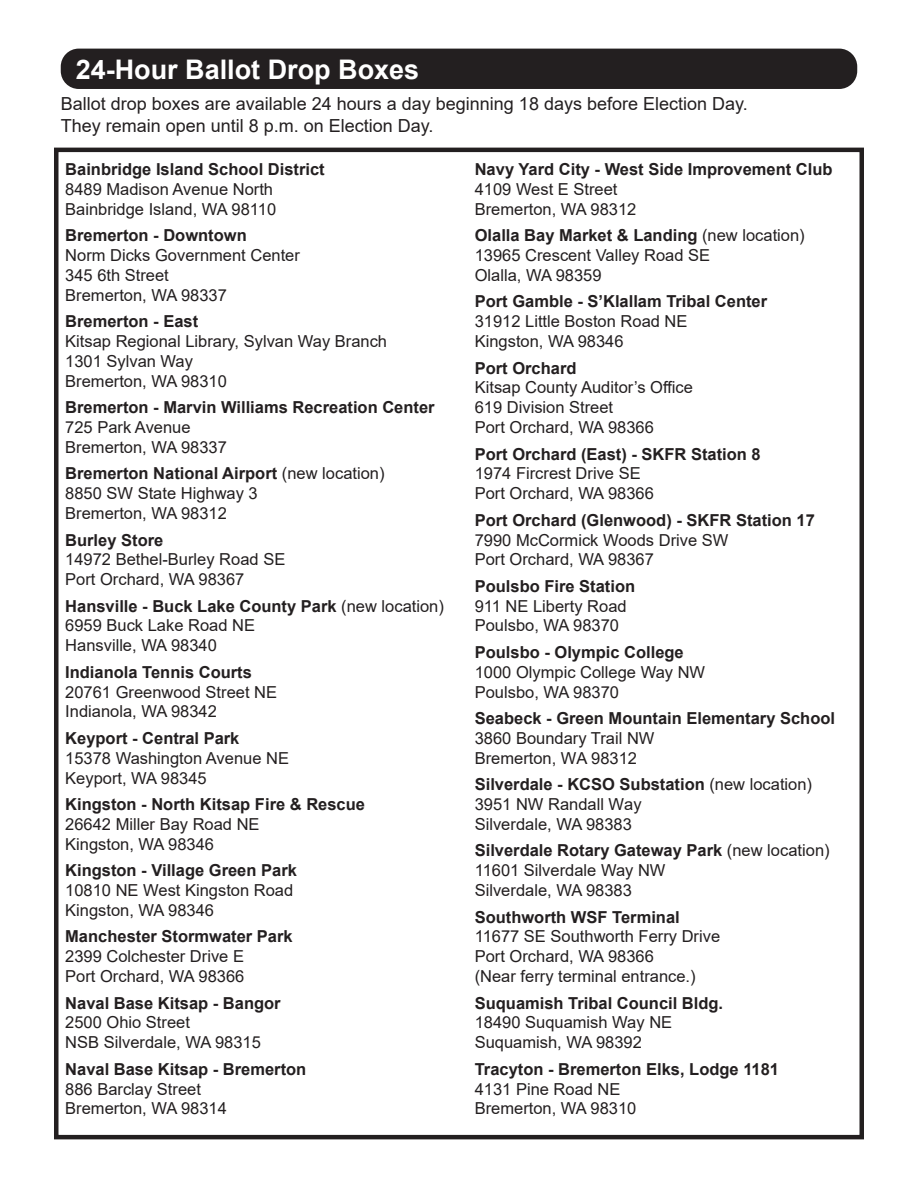
<style>
.page{position:relative;width:918px;height:1188px;background:#fff}
.page>*{position:absolute;margin:0;border:0;box-sizing:border-box;transform-origin:0 0}
.Text_Box_Header{font:700 27px "Arial";color:#fff}
.t1{font:18px/21.6px "Arial";color:#231f20}
.Body_Text{font:16.5px/19.8px "Arial";color:#231f20}
.Body_Text-2{font:700 16.5px/19.8px "Arial";color:#231f20}
.s1{font-weight:700}
.s2{font-weight:400}
</style>
<div class="page">
<div style="left:61px;top:49px;width:796px;height:40px;background:#231f20;border-radius:18px"></div>
<div style="left:54px;top:148px;width:810px;height:991px;border:4px solid #231f20"></div>
<p class="Text_Box_Header" style="left:76px;top:50px;width:345px">24-Hour Ballot Drop Boxes</p>
<p class="t1" style="left:61px;top:93px;width:689px">Ballot drop boxes are available 24 hours a day beginning 18 days before Election Day.<br>They remain open until 8 p.m. on Election Day.</p>
<p class="Body_Text" style="left:65px;top:159px;width:261px"><span class="s1">Bainbridge Island School District<br></span>8489 Madison Avenue North<br>Bainbridge Island, WA 98110</p>
<p class="Body_Text" style="left:65px;top:226px;width:236px"><span class="s1">Bremerton - Downtown<br></span>Norm Dicks Government Center<br>345 6th Street<br>Bremerton, WA 98337</p>
<p class="Body_Text" style="left:65px;top:311px;width:323px"><span class="s1">Bremerton - East<br></span>Kitsap Regional Library, Sylvan Way Branch<br>1301 Sylvan Way<br>Bremerton, WA 98310</p>
<p class="Body_Text-2" style="left:65px;top:398px;width:371px">Bremerton - Marvin Williams Recreation Center<br><span class="s2">725 Park Avenue<br>Bremerton, WA 98337</span></p>
<p class="Body_Text" style="left:65px;top:464px;width:321px"><span class="s1">Bremerton National Airport</span> (new location)<br>8850 SW State Highway 3<br>Bremerton, WA 98312</p>
<p class="Body_Text" style="left:65px;top:530px;width:222px"><span class="s1">Burley Store<br></span>14972 Bethel-Burley Road SE<br>Port Orchard, WA 98367</p>
<p class="Body_Text" style="left:65px;top:596px;width:380px"><span class="s1">Hansville - Buck Lake County Park</span> (new location)<br>6959 Buck Lake Road NE<br>Hansville, WA 98340</p>
<p class="Body_Text" style="left:65px;top:662px;width:213px"><span class="s1">Indianola Tennis Courts<br></span>20761 Greenwood Street NE<br>Indianola, WA 98342</p>
<p class="Body_Text" style="left:65px;top:728px;width:225px"><span class="s1">Keyport - Central Park<br></span>15378 Washington Avenue NE<br>Keyport, WA 98345</p>
<p class="Body_Text" style="left:65px;top:794px;width:301px"><span class="s1">Kingston - North Kitsap Fire &amp; Rescue<br></span>26642 Miller Bay Road NE<br>Kingston, WA 98346</p>
<p class="Body_Text" style="left:65px;top:860px;width:233px"><span class="s1">Kingston - Village Green Park<br></span>10810 NE West Kingston Road<br>Kingston, WA 98346</p>
<p class="Body_Text" style="left:65px;top:927px;width:229px"><span class="s1">Manchester Stormwater Park<br></span>2399 Colchester Drive E<br>Port Orchard, WA 98366</p>
<p class="Body_Text" style="left:65px;top:993px;width:217px"><span class="s1">Naval Base Kitsap - Bangor<br></span>2500 Ohio Street<br>NSB Silverdale, WA 98315</p>
<p class="Body_Text" style="left:65px;top:1059px;width:243px"><span class="s1">Naval Base Kitsap - Bremerton<br></span>886 Barclay Street<br>Bremerton, WA 98314</p>
<p class="Body_Text-2" style="left:475px;top:160px;width:359px">Navy Yard City - West Side Improvement Club<br><span class="s2">4109 West E Street<br>Bremerton, WA 98312</span></p>
<p class="Body_Text" style="left:475px;top:226px;width:332px"><span class="s1">Olalla Bay Market &amp; Landing</span> (new location)<br>13965 Crescent Valley Road SE<br>Olalla, WA 98359</p>
<p class="Body_Text" style="left:475px;top:292px;width:294px"><span class="s1">Port Gamble - S’Klallam Tribal Center<br></span>31912 Little Boston Road NE<br>Kingston, WA 98346</p>
<p class="Body_Text" style="left:475px;top:358px;width:220px"><span class="s1">Port Orchard<br></span>Kitsap County Auditor’s Office<br>619 Division Street<br>Port Orchard, WA 98366</p>
<p class="Body_Text" style="left:475px;top:444px;width:288px"><span class="s1">Port Orchard (East) - SKFR Station 8<br></span>1974 Fircrest Drive SE<br>Port Orchard, WA 98366</p>
<p class="Body_Text" style="left:475px;top:510px;width:342px"><span class="s1">Port Orchard (Glenwood) - SKFR Station 17<br></span>7990 McCormick Woods Drive SW<br>Port Orchard, WA 98367</p>
<p class="Body_Text" style="left:475px;top:576px;width:162px"><span class="s1">Poulsbo Fire Station<br></span>911 NE Liberty Road<br>Poulsbo, WA 98370</p>
<p class="Body_Text" style="left:475px;top:642px;width:232px"><span class="s1">Poulsbo - Olympic College<br></span>1000 Olympic College Way NW<br>Poulsbo, WA 98370</p>
<p class="Body_Text-2" style="left:475px;top:709px;width:362px">Seabeck - Green Mountain Elementary School<br><span class="s2">3860 Boundary Trail NW<br>Bremerton, WA 98312</span></p>
<p class="Body_Text" style="left:475px;top:775px;width:339px"><span class="s1">Silverdale - KCSO Substation</span> (new location)<br>3951 NW Randall Way<br>Silverdale, WA 98383</p>
<p class="Body_Text" style="left:475px;top:841px;width:356px"><span class="s1">Silverdale Rotary Gateway Park</span> (new location)<br>11601 Silverdale Way NW<br>Silverdale, WA 98383</p>
<p class="Body_Text" style="left:475px;top:907px;width:247px"><span class="s1">Southworth WSF Terminal<br></span>11677 SE Southworth Ferry Drive<br>Port Orchard, WA 98366<br>(Near ferry terminal entrance.)</p>
<p class="Body_Text" style="left:475px;top:993px;width:250px"><span class="s1">Suquamish Tribal Council Bldg.<br></span>18490 Suquamish Way NE<br>Suquamish, WA 98392</p>
<p class="Body_Text-2" style="left:475px;top:1059px;width:306px">Tracyton - Bremerton Elks, Lodge 1181<br><span class="s2">4131 Pine Road NE<br>Bremerton, WA 98310</span></p>
</div>
